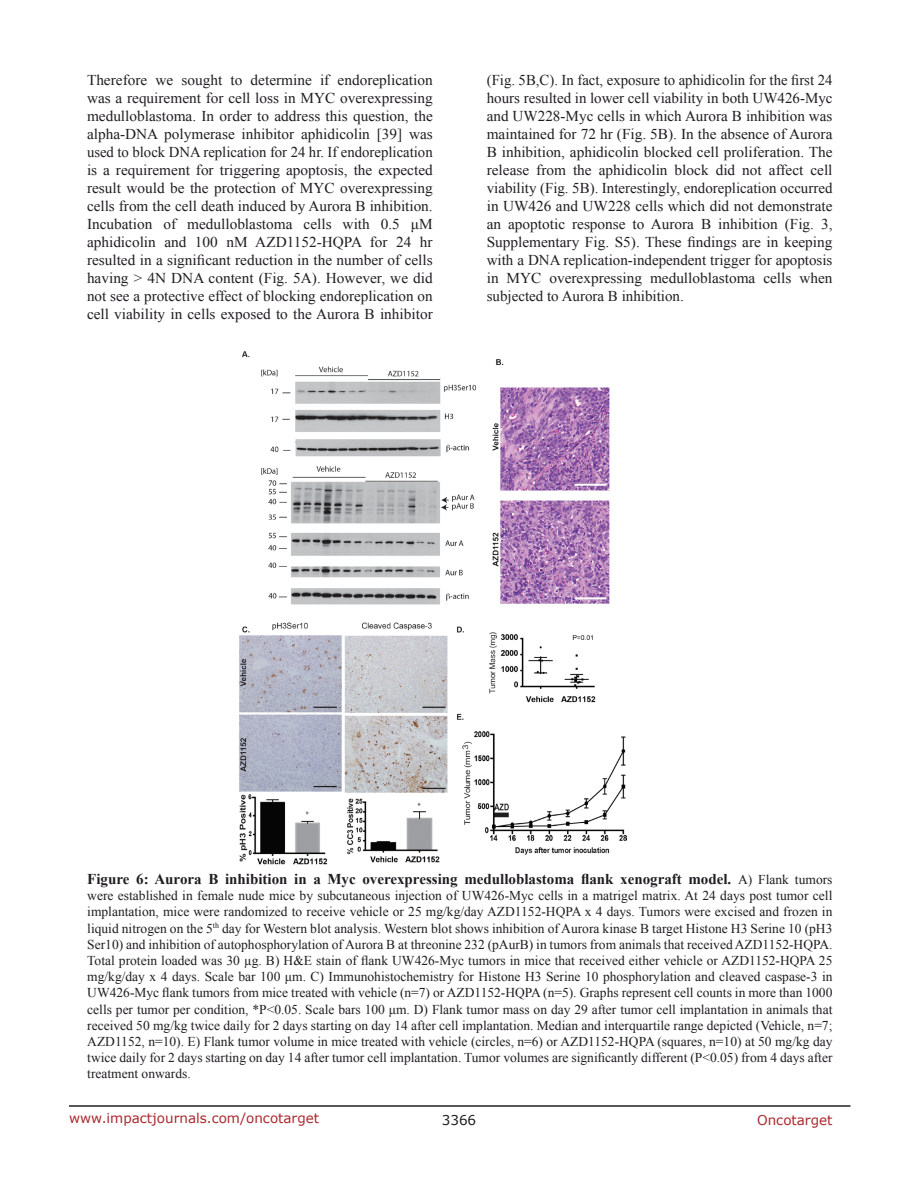
<style>
.page{position:relative;width:918px;height:1188px;background:#fff}
.page>*{position:absolute;margin:0;border:0;box-sizing:border-box;transform-origin:0 0}
.t1{font:15px/18px "Times New Roman";color:#201d20;text-align:justify}
.t2{font:700 15px "Times New Roman";color:#201d20}
.t3{font:13.5px/16.2px "Times New Roman";color:#201d20;text-align:justify}
.t4{font:13.5px "Verdana";color:#ac2830}
.t5{font:13.5px "Verdana";color:#201d20}
.s1{font-weight:400;font-size:13.5px}
</style>
<div class="page">
<hr style="left:69px;top:1105px;width:781px;height:2px;background:#231f20">
<img style="left:239px;top:351px;width:387px;height:514px">
<p class="t1" style="left:87px;top:71px;width:347px">Therefore we sought to determine if endoreplication was a requirement for cell loss in MYC overexpressing medulloblastoma. In order to address this question, the alpha-DNA polymerase inhibitor aphidicolin [39] was used to block DNA replication for 24 hr. If endoreplication is a requirement for triggering apoptosis, the expected result would be the protection of MYC overexpressing cells from the cell death induced by Aurora B inhibition.<br>Incubation of medulloblastoma cells with 0.5 μM aphidicolin and 100 nM AZD1152-HQPA for 24 hr resulted in a significant reduction in the number of cells having &gt; 4N DNA content (Fig. 5A). However, we did not see a protective effect of blocking endoreplication on cell viability in cells exposed to the Aurora B inhibitor</p>
<p class="t1" style="left:487px;top:71px;width:347px">(Fig. 5B,C). In fact, exposure to aphidicolin for the first 24 hours resulted in lower cell viability in both UW426-Myc and UW228-Myc cells in which Aurora B inhibition was maintained for 72 hr (Fig. 5B). In the absence of Aurora B inhibition, aphidicolin blocked cell proliferation. The release from the aphidicolin block did not affect cell viability (Fig. 5B). Interestingly, endoreplication occurred in UW426 and UW228 cells which did not demonstrate an apoptotic response to Aurora B inhibition (Fig. 3, Supplementary Fig. S5). These findings are in keeping with a DNA replication-independent trigger for apoptosis in MYC overexpressing medulloblastoma cells when subjected to Aurora B inhibition.</p>
<p class="t2" style="left:87px;top:869px;width:747px">Figure 6: Aurora B inhibition in a Myc overexpressing medulloblastoma flank xenograft model. <span class="s1">A) Flank tumors</span></p>
<p class="t3" style="left:87px;top:887px;width:747px">were established in female nude mice by subcutaneous injection of UW426-Myc cells in a matrigel matrix. At 24 days post tumor cell implantation, mice were randomized to receive vehicle or 25 mg/kg/day AZD1152-HQPA x 4 days. Tumors were excised and frozen in liquid nitrogen on the 5<sup>th</sup> day for Western blot analysis. Western blot shows inhibition of Aurora kinase B target Histone H3 Serine 10 (pH3<br>Ser10) and inhibition of autophosphorylation of Aurora B at threonine 232 (pAurB) in tumors from animals that received AZD1152-HQPA.<br>Total protein loaded was 30 µg. B) H&amp;E stain of flank UW426-Myc tumors in mice that received either vehicle or AZD1152-HQPA 25 mg/kg/day x 4 days. Scale bar 100 μm. C) Immunohistochemistry for Histone H3 Serine 10 phosphorylation and cleaved caspase-3 in UW426-Myc flank tumors from mice treated with vehicle (n=7) or AZD1152-HQPA (n=5). Graphs represent cell counts in more than 1000 cells per tumor per condition, *P&lt;0.05. Scale bars 100 μm. D) Flank tumor mass on day 29 after tumor cell implantation in animals that received 50 mg/kg twice daily for 2 days starting on day 14 after cell implantation. Median and interquartile range depicted (Vehicle, n=7; AZD1152, n=10). E) Flank tumor volume in mice treated with vehicle (circles, n=6) or AZD1152-HQPA (squares, n=10) at 50 mg/kg day twice daily for 2 days starting on day 14 after tumor cell implantation. Tumor volumes are significantly different (P&lt;0.05) from 4 days after treatment onwards.</p>
<p class="t4" style="left:69px;top:1109px;width:252px">www.impactjournals.com/oncotarget</p>
<p class="t5" style="left:442px;top:1111px;width:36px">3366</p>
<p class="t4" style="left:757px;top:1111px;width:77px">Oncotarget</p>
</div>
